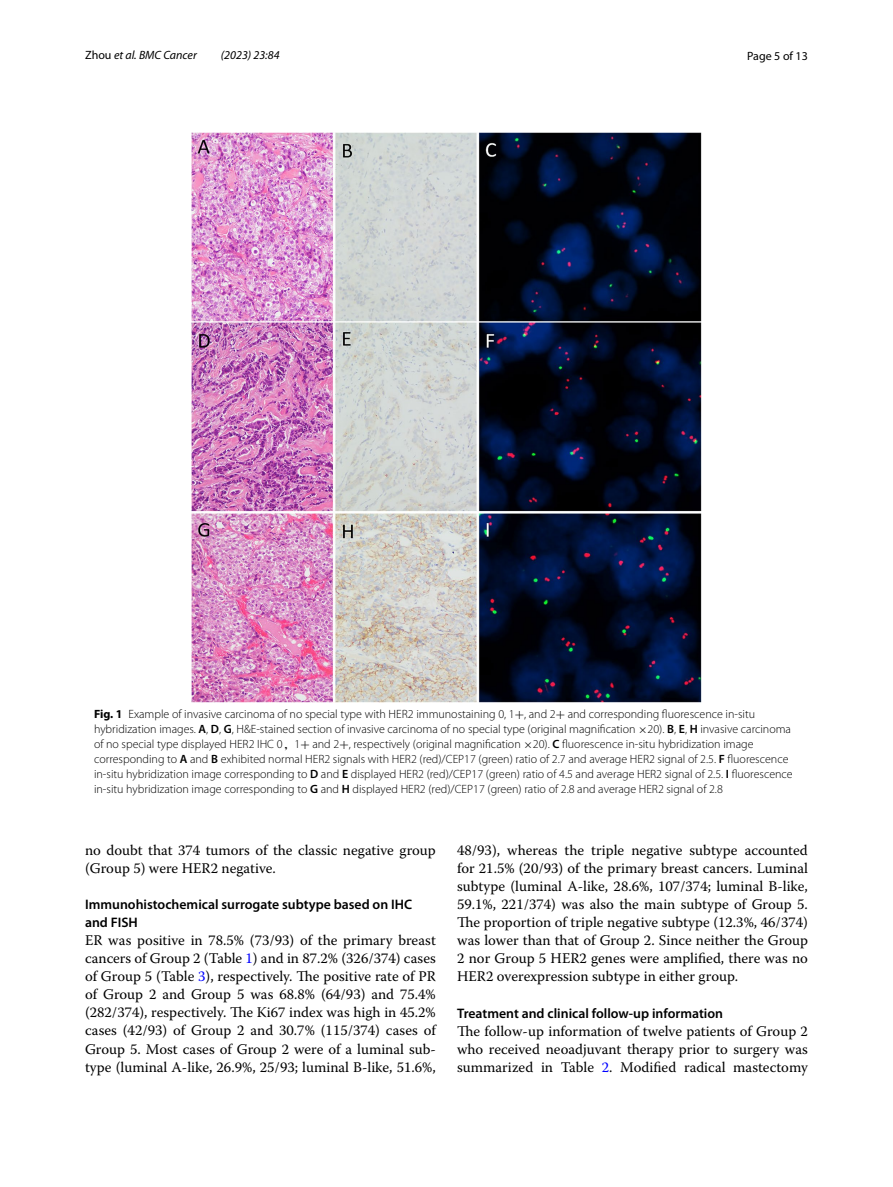
<style>
.page{position:relative;width:893px;height:1187px;background:#fff}
.page>*{position:absolute;margin:0;border:0;box-sizing:border-box;transform-origin:0 0}
.t1{font:14.7px/18px "Warnock Pro";color:#000;text-align:justify}
.t2{font:600 13.8px/18px "Myriad Pro";color:#000}
.t3{font:300 12px/15px "Myriad Pro";color:#000}
.t4{font:italic 12px "Myriad Pro";color:#000}
.t5{font:12px "Myriad Pro";color:#000}
.s1{font-style:normal}
.s2{font-weight:700}
.s3{font-family:"MTSY";font-weight:400}
.s4{font-weight:600}
.s5{font-family:"Code 2000";font-weight:400}
.s6{color:#00f}
</style>
<div class="page">
<img style="left:191px;top:133px;width:511px;height:569px">
<p class="t4" style="left:85px;top:48px;width:113px"><span class="s1">Zhou</span> et al. BMC Cancer</p>
<p class="t4" style="left:221px;top:48px;width:60px">(2023) 23:84</p>
<p class="t5" style="left:747px;top:48px;width:62px">Page 5 of 13</p>
<p class="t3" style="left:94px;top:706px;width:700px"><span class="s2">Fig. 1</span> Example of invasive carcinoma of no special type with HER2 immunostaining 0, 1<span class="s3">+</span>, and 2<span class="s3">+</span> and corresponding fluorescence in-situ hybridization images. <span class="s4">A</span>, <span class="s4">D</span>, <span class="s4">G</span>, H&amp;E-stained section of invasive carcinoma of no special type (original magnification <span class="s3">×</span>20). <span class="s4">B</span>, <span class="s4">E</span>, <span class="s4">H</span> invasive carcinoma of no special type displayed HER2 IHC 0<span class="s5">，</span>1<span class="s3">+</span> and 2<span class="s3">+</span>, respectively (original magnification <span class="s3">×</span>20). <span class="s4">C</span> fluorescence in-situ hybridization image corresponding to <span class="s4">A</span> and <span class="s4">B</span> exhibited normal HER2 signals with HER2 (red)/CEP17 (green) ratio of 2.7 and average HER2 signal of 2.5. <span class="s4">F</span> fluorescence in-situ hybridization image corresponding to <span class="s4">D</span> and <span class="s4">E</span> displayed HER2 (red)/CEP17 (green) ratio of 4.5 and average HER2 signal of 2.5. <span class="s4">I</span> fluorescence in-situ hybridization image corresponding to <span class="s4">G</span> and <span class="s4">H</span> displayed HER2 (red)/CEP17 (green) ratio of 2.8 and average HER2 signal of 2.8</p>
<p class="t1" style="left:85px;top:841px;width:352px">no doubt that 374 tumors of the classic negative group (Group 5) were HER2 negative.</p>
<p class="t2" style="left:85px;top:895px;width:329px">Immunohistochemical surrogate subtype based on IHC and FISH</p>
<p class="t1" style="left:85px;top:931px;width:352px">ER was positive in 78.5% (73/93) of the primary breast cancers of Group 2 (Table <span class="s6">1</span>) and in 87.2% (326/374) cases of Group 5 (Table <span class="s6">3</span>), respectively. The positive rate of PR of Group 2 and Group 5 was 68.8% (64/93) and 75.4% (282/374), respectively. The Ki67 index was high in 45.2% cases (42/93) of Group 2 and 30.7% (115/374) cases of Group 5. Most cases of Group 2 were of a luminal sub&shy;type (luminal A-like, 26.9%, 25/93; luminal B-like, 51.6%,</p>
<p class="t1" style="left:457px;top:841px;width:352px">48/93), whereas the triple negative subtype accounted for 21.5% (20/93) of the primary breast cancers. Luminal subtype (luminal A-like, 28.6%, 107/374; luminal B-like, 59.1%, 221/374) was also the main subtype of Group 5.<br>The proportion of triple negative subtype (12.3%, 46/374) was lower than that of Group 2. Since neither the Group 2 nor Group 5 HER2 genes were amplified, there was no HER2 overexpression subtype in either group.</p>
<p class="t2" style="left:457px;top:1003px;width:267px">Treatment and clinical follow‑up information</p>
<p class="t1" style="left:457px;top:1021px;width:352px">The follow-up information of twelve patients of Group 2 who received neoadjuvant therapy prior to surgery was summarized in Table <span class="s6">2</span>. Modified radical mastectomy</p>
</div>
